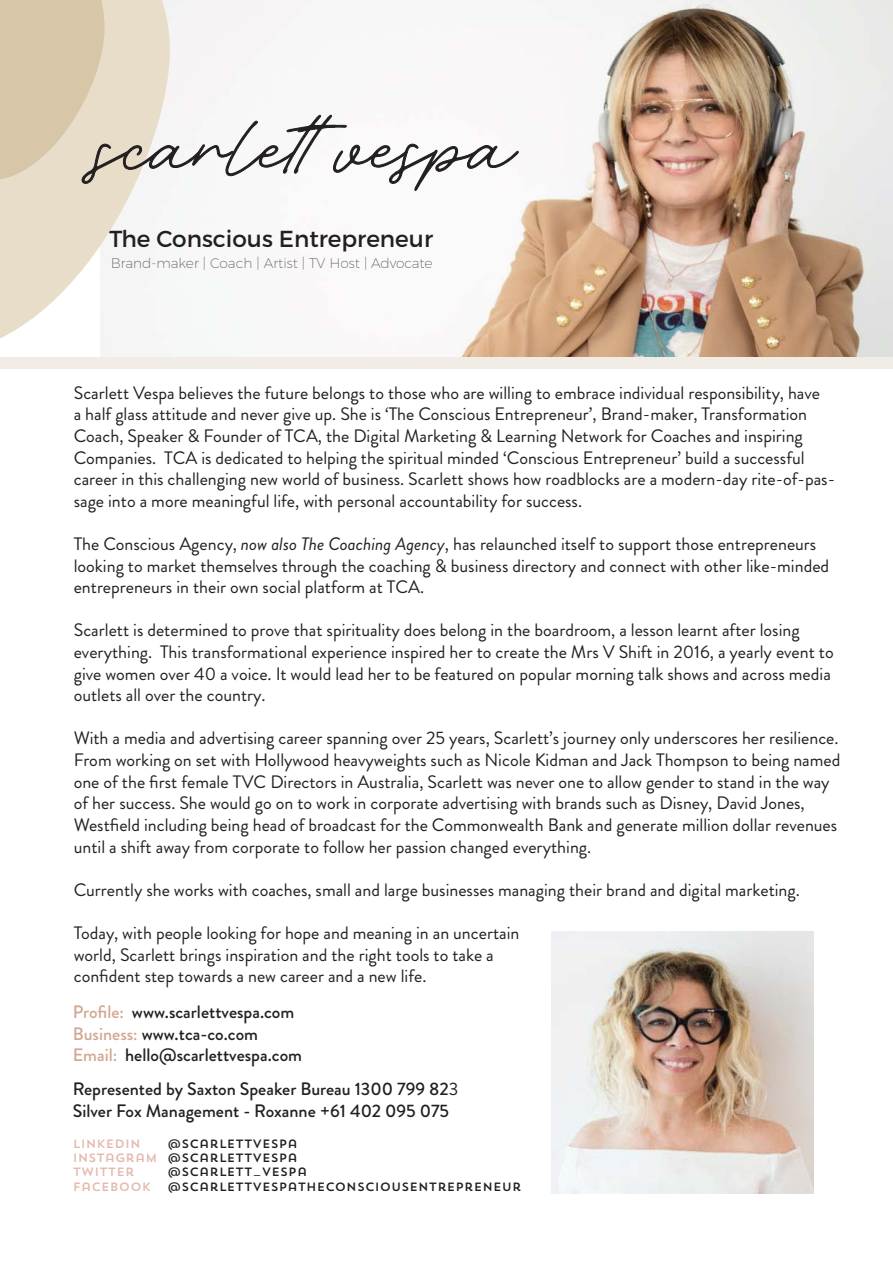
<style>
.page{position:relative;width:893px;height:1263px;background:#fff}
.page>*{position:absolute;margin:0;border:0;box-sizing:border-box;transform-origin:0 0}
.t1{font:101.7px "The Queenone";color:#231f20}
.t2{font:23.1px "Montserrat";color:#231f20}
.t3{font:18px/21.6px "Brandon Grotesque";color:#231f20}
.t4{font:500 18px/21.6px "Brandon Grotesque";color:#231f20}
.t5{font:200 13.8px "Montserrat";color:#606160}
.t6{font:12px/14.4px "Trend Sans One";color:#231f20}
.t7{font:12px/14.4px "Trend Sans One";color:#e6b8ad}
.t8{font:12px "Trend Sans One";color:#e5b7ad}
.s1{font-style:italic}
.s2{color:#d2a791}
.s3{font-weight:400}
</style>
<div class="page">
<img style="left:180px;top:0;width:713px;height:357px">
<img style="left:551px;top:932px;width:263px;height:262px">
<div style="left:0;top:357px;width:893px;height:12px;background:#f2ece7"></div>
<svg style="left:0;top:193px;width:180px;height:164px"></svg>
<svg style="left:0;top:0;width:518px;height:193px"></svg>
<h1 class="t1" style="left:90px;top:98px;width:420px">scarlett vespa</h1>
<p class="t2" style="left:109px;top:225px;width:325px">The Conscious Entrepreneur</p>
<p class="t5" style="left:111px;top:255px;width:323px">Brand-maker | Coach | Artist | TV Host | Advocate</p>
<p class="t3" style="left:74px;top:382px;width:763px">Scarlett Vespa believes the future belongs to those who are willing to embrace individual responsibility, have<br>a half glass attitude and never give up. She is ‘The Conscious Entrepreneur’, Brand-maker, Transformation Coach, Speaker &amp; Founder of TCA, the Digital Marketing &amp; Learning Network for Coaches and inspiring Companies. TCA is dedicated to helping the spiritual minded ‘Conscious Entrepreneur’ build a successful career in this challenging new world of business. Scarlett shows how roadblocks are a modern-day rite-of-pas&shy;sage into a more meaningful life, with personal accountability for success.</p>
<p class="t3" style="left:74px;top:533px;width:757px">The Conscious Agency, <span class="s1">now also The Coaching Agency</span>, has relaunched itself to support those entrepreneurs looking to market themselves through the coaching &amp; business directory and connect with other like-minded entrepreneurs in their own social platform at TCA.</p>
<p class="t3" style="left:74px;top:620px;width:761px">Scarlett is determined to prove that spirituality does belong in the boardroom, a lesson learnt after losing everything. This transformational experience inspired her to create the Mrs V Shift in 2016, a yearly event to give women over 40 a voice. It would lead her to be featured on popular morning talk shows and across media outlets all over the country.</p>
<p class="t3" style="left:74px;top:728px;width:768px">With a media and advertising career spanning over 25 years, Scarlett’s journey only underscores her resilience.<br>From working on set with Hollywood heavyweights such as Nicole Kidman and Jack Thompson to being named one of the first female TVC Directors in Australia, Scarlett was never one to allow gender to stand in the way of her success. She would go on to work in corporate advertising with brands such as Disney, David Jones, Westfield including being head of broadcast for the Commonwealth Bank and generate million dollar revenues until a shift away from corporate to follow her passion changed everything.</p>
<p class="t3" style="left:74px;top:879px;width:727px">Currently she works with coaches, small and large businesses managing their brand and digital marketing.</p>
<p class="t3" style="left:74px;top:922px;width:447px">Today, with people looking for hope and meaning in an uncertain world, Scarlett brings inspiration and the right tools to take a confident step towards a new career and a new life.</p>
<p class="t4" style="left:73px;top:1001px;width:231px"><span class="s2">Profile:</span> www.scarlettvespa.com<br><span class="s2">Business:</span> www.tca-co.com<br><span class="s2">Email:</span> hello@scarlettvespa.com</p>
<p class="t4" style="left:73px;top:1079px;width:387px">Represented by Saxton Speaker Bureau 1300 799 82<span class="s3">3<br></span>Silver Fox Management - Roxanne +61 402 095 075</p>
<p class="t7" style="left:73px;top:1136px;width:70px">LINKEDIN</p>
<p class="t8" style="left:73px;top:1150px;width:86px">INSTAGRAM</p>
<p class="t7" style="left:73px;top:1165px;width:80px">TWITTER<br>FACEBOOK</p>
<p class="t6" style="left:168px;top:1136px;width:355px">@SCARLETTVESPA<br>@SCARLETTVESPA<br>@SCARLETT_VESPA @SCARLETTVESPATHECONSCIOUSENTREPRENEUR</p>
</div>
